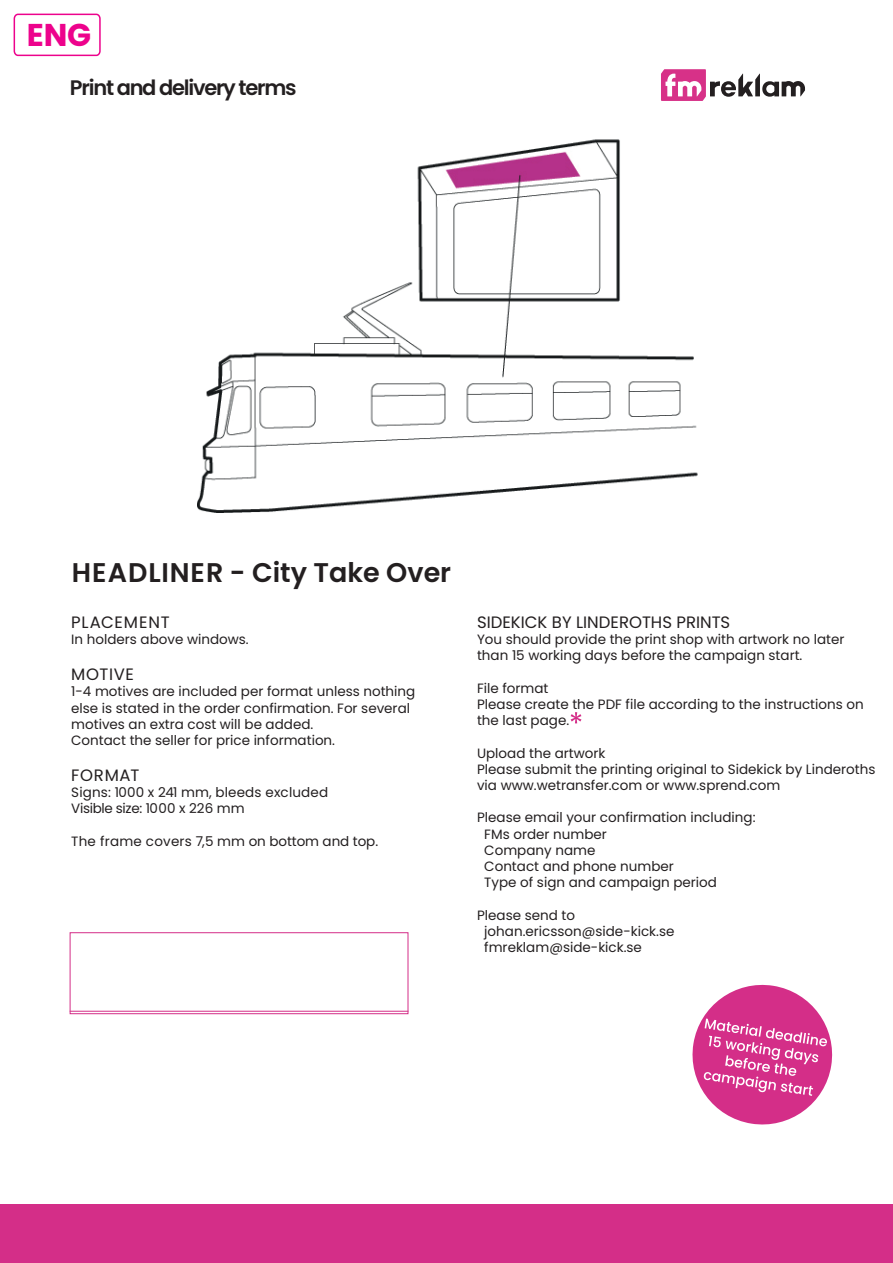
<style>
.page{position:relative;width:893px;height:1263px;background:#fff}
.page>*{position:absolute;margin:0;border:0;box-sizing:border-box;transform-origin:0 0}
.t1{font:700 31.5px "Poppins";color:#ed028c}
.t2{font:600 27px "Poppins";color:#231f20}
.t3{font:600 21px "Poppins";letter-spacing:-.06em;color:#231f20}
.t4{font:16.5px "Poppins";color:#231f20}
.t5{font:16.5px "Poppins";letter-spacing:.055em;color:#231f20}
.t6{font:13.5px/16.2px "Poppins";color:#231f20}
</style>
<div class="page">
<div style="left:14px;top:14px;width:87px;height:42px;border:2px solid #ed028c;border-radius:4px"></div>
<svg style="left:692px;top:984px;width:141px;height:141px"></svg>
<div style="left:70px;top:932px;width:338px;height:82px;border:1px solid #d42e88"></div>
<hr style="left:70px;top:1011px;width:338px;height:1px;background:#d42e88">
<svg style="left:661px;top:69px;width:144px;height:32px"></svg>
<svg style="left:571px;top:712px;width:10px;height:11px"></svg>
<div style="left:0;top:1204px;width:893px;height:59px;background:#d42e88"></div>
<img style="left:197px;top:139px;width:501px;height:374px">
<h1 class="t1" style="left:27px;top:17px;width:66px">ENG</h1>
<h3 class="t3" style="left:70px;top:75px;width:228px">Print and delivery terms</h3>
<h2 class="t2" style="left:72px;top:557px;width:381px">HEADLINER - City Take Over</h2>
<p class="t5" style="left:71px;top:613px;width:100px">PLACEMENT</p>
<p class="t6" style="left:71px;top:631px;width:179px">In holders above windows.</p>
<p class="t4" style="left:71px;top:665px;width:64px">MOTIVE</p>
<p class="t6" style="left:71px;top:684px;width:346px">1-4 motives are included per format unless nothing else is stated in the order confirmation. For several motives an extra cost will be added.<br>Contact the seller for price information.</p>
<p class="t4" style="left:71px;top:766px;width:70px">FORMAT</p>
<p class="t6" style="left:71px;top:784px;width:258px">Signs: 1000 x 241 mm, bleeds excluded<br>Visible size: 1000 x 226 mm</p>
<p class="t6" style="left:71px;top:833px;width:308px">The frame covers 7,5 mm on bottom and top.</p>
<p class="t4" style="left:477px;top:613px;width:255px">SIDEKICK BY LINDEROTHS PRINTS</p>
<p class="t6" style="left:477px;top:631px;width:369px">You should provide the print shop with artwork no later than 15 working days before the campaign start.</p>
<p class="t6" style="left:477px;top:680px;width:388px">File format<br>Please create the PDF file according to the instructions on the last page.</p>
<p class="t6" style="left:477px;top:745px;width:400px">Upload the artwork<br>Please submit the printing original to Sidekick by Linderoths via www.wetransfer.com or www.sprend.com</p>
<p class="t6" style="left:484px;top:810px;width:273px;text-indent:-7px">Please email your confirmation including:<br>FMs order number<br>Company name<br>Contact and phone number<br>Type of sign and campaign period</p>
<p class="t6" style="left:484px;top:907px;width:192px;text-indent:-7px">Please send to johan.ericsson@side-kick.se fmreklam@side-kick.se</p>
</div>
